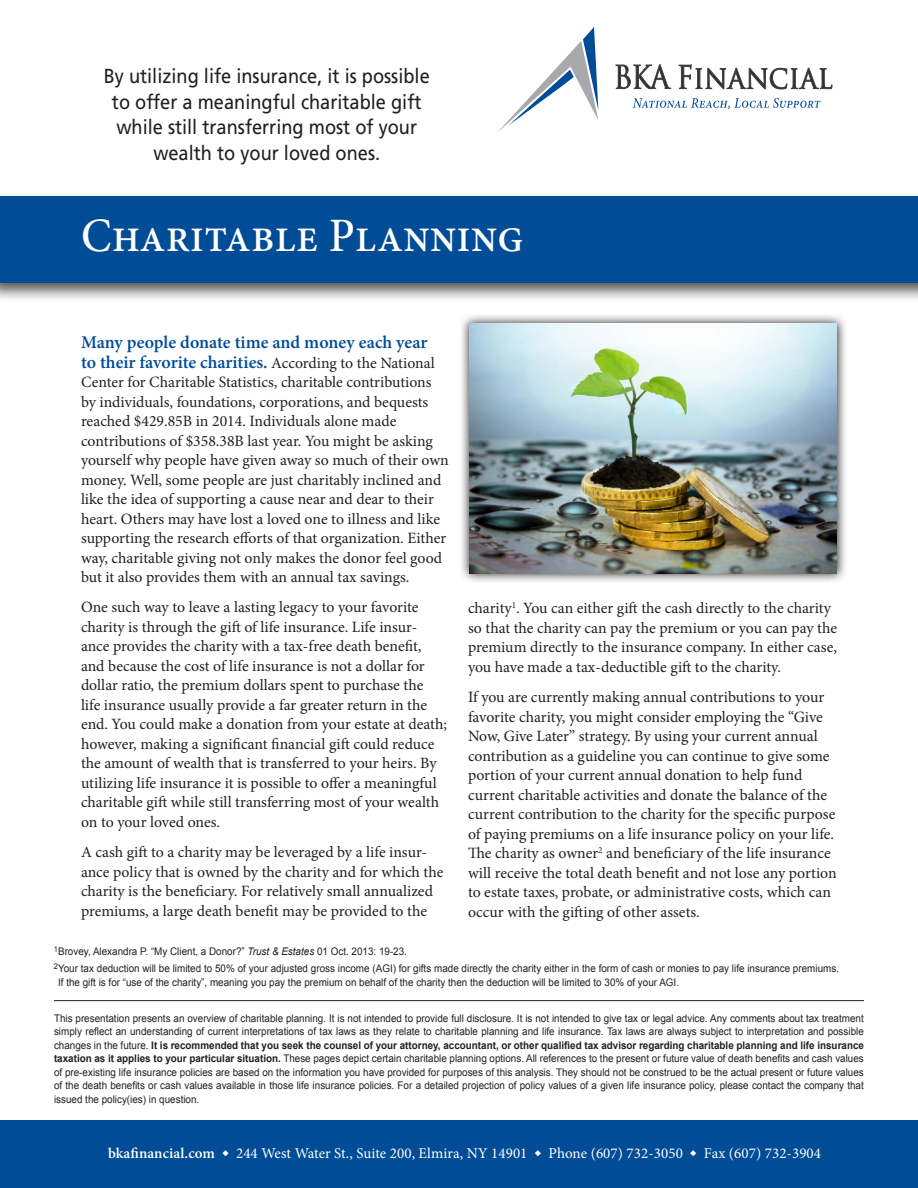
<style>
.page{position:relative;width:918px;height:1188px;background:#fff}
.page>*{position:absolute;margin:0;border:0;box-sizing:border-box;transform-origin:0 0}
.t1{font:500 48px "Minion Pro";color:#fff;scale:.95 1}
.t2{font:20.25px/25.5px "Frutiger";color:#231f20;text-align:center;scale:.9 1}
.t3{font:600 18px/19.5px "Minion Pro";color:#004c97}
.t4{font:15.75px/19.5px "Minion Pro";letter-spacing:-.005em;color:#231f20}
.t5{font:15px "Minion Pro";letter-spacing:.005em;color:#fff}
.t6{font:10.5px/13.5px "Arial";color:#231f20;text-align:justify;scale:.94 1}
.s1{font-weight:400;font-size:15.75px;color:#231f20}
.s2{font-style:italic}
.s3{font-weight:700}
.s4{font-weight:600}
</style>
<div class="page">
<svg style="left:498px;top:27px;width:100px;height:105px"></svg>
<svg style="left:616px;top:64px;width:55px;height:25px"></svg>
<svg style="left:679px;top:65px;width:153px;height:24px"></svg>
<svg style="left:633px;top:98px;width:188px;height:11px"></svg>
<div style="left:0;top:192px;width:918px;height:111px;background:#231f20;opacity:.75"></div>
<div style="left:0;top:197px;width:918px;height:86px;background:#004c97"></div>
<div style="left:0;top:1120px;width:918px;height:68px;background:#004c97"></div>
<hr style="left:54px;top:1000px;width:810px;height:1px;background:#231f20">
<svg style="left:461px;top:315px;width:385px;height:267px;background:#cacaca"></svg>
<img style="left:470px;top:323px;width:367px;height:251px">
<p class="t2" style="left:104px;top:63px;width:364px">By utilizing life insurance, it is possible to offer a meaningful charitable gift while still transferring most of your wealth to your loved ones.</p>
<p class="t1" style="left:81px;top:203px;width:467px">Charitable Planning</p>
<p class="t3" style="left:81px;top:332px;width:355px">Many people donate time and money each year to their favorite charities. <span class="s1">According to the National</span></p>
<p class="t4" style="left:81px;top:372px;width:369px">Center for Charitable Statistics, charitable contributions by individuals, foundations, corporations, and bequests reached $429.85B in 2014. Individuals alone made contributions of $358.38B last year. You might be asking yourself why people have given away so much of their own money. Well, some people are just charitably inclined and like the idea of supporting a cause near and dear to their heart. Others may have lost a loved one to illness and like supporting the research efforts of that organization. Either way, charitable giving not only makes the donor feel good but it also provides them with an annual tax savings.</p>
<p class="t4" style="left:81px;top:598px;width:368px">One such way to leave a lasting legacy to your favorite charity is through the gift of life insurance. Life insur&shy;ance provides the charity with a tax-free death benefit, and because the cost of life insurance is not a dollar for dollar ratio, the premium dollars spent to purchase the<br>life insurance usually provide a far greater return in the end. You could make a donation from your estate at death; however, making a significant financial gift could reduce the amount of wealth that is transferred to your heirs. By utilizing life insurance it is possible to offer a meaningful charitable gift while still transferring most of your wealth on to your loved ones.</p>
<p class="t4" style="left:81px;top:842px;width:364px">A cash gift to a charity may be leveraged by a life insur&shy;ance policy that is owned by the charity and for which the charity is the beneficiary. For relatively small annualized premiums, a large death benefit may be provided to the</p>
<p class="t4" style="left:468px;top:599px;width:371px">charity<sup>1</sup>. You can either gift the cash directly to the charity so that the charity can pay the premium or you can pay the premium directly to the insurance company. In either case, you have made a tax-deductible gift to the charity.</p>
<p class="t4" style="left:468px;top:688px;width:370px">If you are currently making annual contributions to your favorite charity, you might consider employing the “Give Now, Give Later” strategy. By using your current annual contribution as a guideline you can continue to give some portion of your current annual donation to help fund current charitable activities and donate the balance of the current contribution to the charity for the specific purpose of paying premiums on a life insurance policy on your life.<br>The charity as owner<sup>2</sup> and beneficiary of the life insurance will receive the total death benefit and not lose any portion to estate taxes, probate, or administrative costs, which can occur with the gifting of other assets.</p>
<p class="t6" style="left:54px;top:945px;width:377px"><sup>1</sup>Brovey, Alexandra P. “My Client, a Donor?” <span class="s2">Trust &amp; Estates</span> 01 Oct. 2013: 19-23.</p>
<p class="t6" style="left:58px;top:962px;width:832px;text-indent:-4px"><sup>2</sup>Your tax deduction will be limited to 50% of your adjusted gross income (AGI) for gifts made directly the charity either in the form of cash or monies to pay life insurance premiums.<br>If the gift is for “use of the charity”, meaning you pay the premium on behalf of the charity then the deduction will be limited to 30% of your AGI.</p>
<p class="t6" style="left:54px;top:1011px;width:863px">This presentation presents an overview of charitable planning. It is not intended to provide full disclosure. It is not intended to give tax or legal advice. Any comments about tax treatment simply reflect an understanding of current interpretations of tax laws as they relate to charitable planning and life insurance. Tax laws are always subject to interpretation and possible changes in the future. <span class="s3">It is recommended that you seek the counsel of your attorney, accountant, or other qualified tax advisor regarding charitable planning and life insurance taxation as it applies to your particular situation.</span> These pages depict certain charitable planning options. All references to the present or future value of death benefits and cash values of pre-existing life insurance policies are based on the information you have provided for purposes of this analysis. They should not be construed to be the actual present or future values of the death benefits or cash values available in those life insurance policies. For a detailed projection of policy values of a given life insurance policy, please contact the company that issued the policy(ies) in question.</p>
<p class="t5" style="left:108px;top:1144px;width:715px"><span class="s4">bkafinancial.com</span> ◆ 244 West Water St., Suite 200, Elmira, NY 14901 ◆ Phone (607) 732-3050 ◆ Fax (607) 732-3904</p>
</div>
